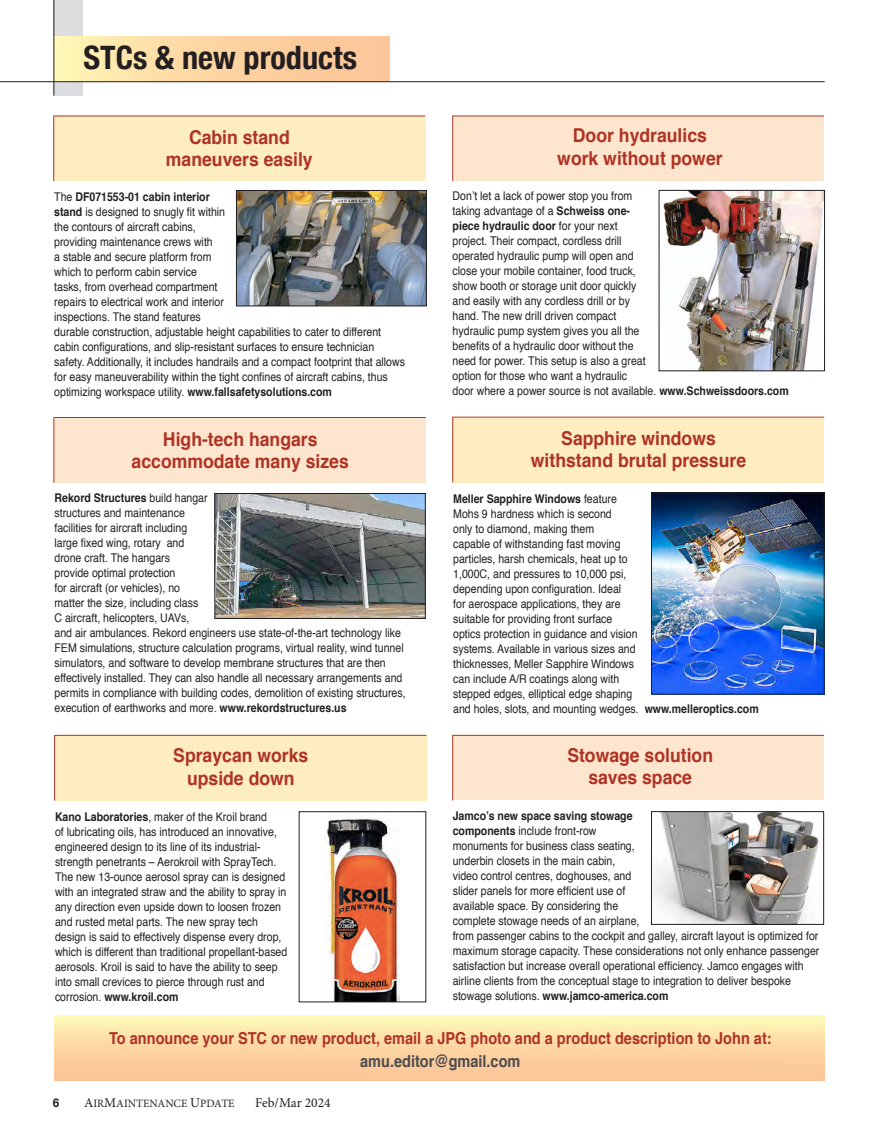
<style>
.page{position:relative;width:878px;height:1134px;background:#fff}
.page>*{position:absolute;margin:0;border:0;box-sizing:border-box;transform-origin:0 0}
.contents_departments{font:700 condensed 32.25px "Helvetica Neue";color:#231f20}
.STCs_-_heads{font:700 19.2px/22.5px "Helvetica";color:#ae3325;text-align:center;scale:.92 1}
.STCs_-_body_copy_no{font:700 16.5px "Helvetica";color:#ae3326;scale:.88 1}
.STCs_-_body_copy_no-2{font:700 16.5px "Helvetica";color:#4b4c4d;scale:.88 1}
.t1{font:13.5px "Minion Pro";letter-spacing:-.005em;color:#231f20}
.STCs_-_body_copy_no-3{font:12px/15px "Helvetica";color:#231f20;scale:.88 1}
.t2{font:700 12px "Helvetica";color:#231f20}
.t3{font:11.25px "Minion Pro";color:#231f20}
.s1{font-weight:700}
.s2{font-size:13.5px}
</style>
<div class="page">
<div style="left:53px;top:0;width:30px;height:96px;background:#dcdddf"></div>
<div style="left:54px;top:36px;width:335px;height:46px;background:linear-gradient(to right,#fff1b3,#fbbf95)"></div>
<div style="left:54px;top:1015px;width:770px;height:65px;background:linear-gradient(to bottom,#fff7b7,#fcbe95)"></div>
<img style="left:325px;top:818px;width:74px;height:182px">
<div style="left:299px;top:811px;width:127px;height:191px;border:1px solid #231f20"></div>
<img style="left:653px;top:813px;width:166px;height:110px">
<div style="left:651px;top:811px;width:172px;height:114px;border:1px solid #231f20"></div>
<img style="left:663px;top:192px;width:159px;height:177px">
<div style="left:658px;top:190px;width:166px;height:181px;border:1px solid #231f20"></div>
<img style="left:653px;top:494px;width:169px;height:198px">
<div style="left:651px;top:492px;width:173px;height:202px;border:1px solid #231f20"></div>
<img style="left:216px;top:495px;width:207px;height:122px">
<div style="left:214px;top:493px;width:211px;height:126px;border:1px solid #231f20"></div>
<img style="left:238px;top:192px;width:186px;height:112px">
<div style="left:236px;top:190px;width:190px;height:116px;border:1px solid #231f20"></div>
<div style="left:452px;top:418px;width:372px;height:64px;background:#feedc0"></div>
<hr style="left:452px;top:417px;width:372px;height:1px;background:#ae3326">
<hr style="left:452px;top:417px;width:1px;height:65px;background:#ae3326">
<div style="left:54px;top:418px;width:371px;height:65px;background:#fee6ce"></div>
<hr style="left:54px;top:417px;width:371px;height:1px;background:#ae3326">
<hr style="left:53px;top:417px;width:1px;height:66px;background:#ae3326">
<div style="left:55px;top:736px;width:371px;height:64px;background:#feedc0"></div>
<hr style="left:54px;top:735px;width:1px;height:65px;background:#ae3326">
<hr style="left:55px;top:735px;width:371px;height:1px;background:#ae3326">
<div style="left:452px;top:735px;width:372px;height:65px;background:#fee6ce"></div>
<hr style="left:452px;top:735px;width:1px;height:65px;background:#ae3326">
<hr style="left:452px;top:735px;width:372px;height:1px;background:#ae3326">
<div style="left:54px;top:116px;width:371px;height:65px;background:#feedc0"></div>
<hr style="left:53px;top:116px;width:1px;height:65px;background:#ae3326">
<hr style="left:54px;top:116px;width:371px;height:1px;background:#ae3326">
<div style="left:453px;top:116px;width:370px;height:65px;background:#fee6ce"></div>
<hr style="left:452px;top:116px;width:371px;height:1px;background:#ae3326">
<hr style="left:452px;top:116px;width:1px;height:65px;background:#ae3326">
<hr style="left:0;top:81px;width:824px;height:1px;background:#231f20">
<hr style="left:53px;top:0;width:1px;height:96px;background:#231f20">
<p class="contents_departments" style="left:83px;top:31px;width:275px">STCs &amp; new products</p>
<p class="STCs_-_heads" style="left:166px;top:126px;width:161px">Cabin stand maneuvers easily</p>
<p class="STCs_-_body_copy_no-3" style="left:54px;top:189px;width:400px">The <span class="s1">DF071553-01 cabin interior<br>stand</span> is designed to snugly fit within<br>the contours of aircraft cabins,<br>providing maintenance crews with<br>a stable and secure platform from<br>which to perform cabin service<br>tasks, from overhead compartment<br>repairs to electrical work and interior<br>inspections. The stand features<br>durable construction, adjustable height capabilities to cater to different cabin configurations, and slip-resistant surfaces to ensure technician safety. Additionally, it includes handrails and a compact footprint that allows for easy maneuverability within the tight confines of aircraft cabins, thus optimizing workspace utility. <span class="s1">www.fallsafetysolutions.com</span></p>
<p class="STCs_-_heads" style="left:132px;top:428px;width:237px">High-tech hangars accommodate many sizes</p>
<p class="STCs_-_body_copy_no-3" style="left:54px;top:491px;width:400px"><span class="s1">Rekord Structures</span> build hangar<br>structures and maintenance<br>facilities for aircraft including<br>large fixed wing, rotary and<br>drone craft. The hangars<br>provide optimal protection<br>for aircraft (or vehicles), no<br>matter the size, including class<br>C aircraft, helicopters, UAVs,<br>and air ambulances. Rekord engineers use state-of-the-art technology like FEM simulations, structure calculation programs, virtual reality, wind tunnel simulators, and software to develop membrane structures that are then effectively installed. They can also handle all necessary arrangements and permits in compliance with building codes, demolition of existing structures, execution of earthworks and more. <span class="s1">www.rekordstructures.us</span></p>
<p class="STCs_-_heads" style="left:557px;top:125px;width:181px">Door hydraulics work without power</p>
<p class="STCs_-_body_copy_no-3" style="left:452px;top:189px;width:383px">Don’t let a lack of power stop you from<br>taking advantage of a <span class="s1">Schweiss one-<br>piece hydraulic door</span> for your next<br>project. Their compact, cordless drill<br>operated hydraulic pump will open and<br>close your mobile container, food truck,<br>show booth or storage unit door quickly<br>and easily with any cordless drill or by<br>hand. The new drill driven compact<br>hydraulic pump system gives you all the<br>benefits of a hydraulic door without the<br>need for power. This setup is also a great<br>option for those who want a hydraulic<br>door where a power source is not available. <span class="s1">www.Schweissdoors.com</span></p>
<p class="STCs_-_heads" style="left:531px;top:427px;width:235px">Sapphire windows withstand brutal pressure</p>
<p class="STCs_-_body_copy_no-3" style="left:453px;top:492px;width:349px"><span class="s1">Meller Sapphire Windows</span> feature<br>Mohs 9 hardness which is second<br>only to diamond, making them<br>capable of withstanding fast moving<br>particles, harsh chemicals, heat up to<br>1,000C, and pressures to 10,000 psi,<br>depending upon configuration. Ideal<br>for aerospace applications, they are<br>suitable for providing front surface<br>optics protection in guidance and vision<br>systems. Available in various sizes and<br>thicknesses, Meller Sapphire Windows<br>can include A/R coatings along with<br>stepped edges, elliptical edge shaping<br>and holes, slots, and mounting wedges. <span class="s1">www.melleroptics.com</span></p>
<p class="STCs_-_heads" style="left:173px;top:745px;width:148px">Spraycan works upside down</p>
<p class="STCs_-_heads" style="left:567px;top:744px;width:160px">Stowage solution saves space</p>
<p class="STCs_-_body_copy_no-3" style="left:55px;top:810px;width:265px"><span class="s1">Kano Laboratories</span>, maker of the Kroil brand<br>of lubricating oils, has introduced an innovative, engineered design to its line of its industrial&shy;strength penetrants – Aerokroil with SprayTech.<br>The new 13-ounce aerosol spray can is designed with an integrated straw and the ability to spray in any direction even upside down to loosen frozen and rusted metal parts. The new spray tech design is said to effectively dispense every drop, which is different than traditional propellant-based aerosols. Kroil is said to have the ability to seep into small crevices to pierce through rust and corrosion. <span class="s1">www.kroil.com</span></p>
<p class="STCs_-_body_copy_no-3" style="left:452px;top:809px;width:418px"><span class="s1">Jamco’s new space saving stowage<br>components</span> include front-row<br>monuments for business class seating,<br>underbin closets in the main cabin,<br>video control centres, doghouses, and<br>slider panels for more efficient use of<br>available space. By considering the<br>complete stowage needs of an airplane,<br>from passenger cabins to the cockpit and galley, aircraft layout is optimized for maximum storage capacity. These considerations not only enhance passenger satisfaction but increase overall operational efficiency. Jamco engages with airline clients from the conceptual stage to integration to deliver bespoke stowage solutions. <span class="s1">www.jamco-america.com</span></p>
<p class="STCs_-_body_copy_no" style="left:109px;top:1025px;width:754px">To announce your STC or new product, email a JPG photo and a product description to John at:</p>
<p class="STCs_-_body_copy_no-2" style="left:360px;top:1048px;width:184px">amu.editor@gmail.com</p>
<p class="t2" style="left:53px;top:1093px;width:8px">6</p>
<p class="t3" style="left:84px;top:1095px;width:152px"><span class="s2">A</span>IR<span class="s2">M</span>AINTENANCE <span class="s2">U</span>PDATE</p>
<p class="t1" style="left:255px;top:1093px;width:77px">Feb/Mar 2024</p>
</div>
